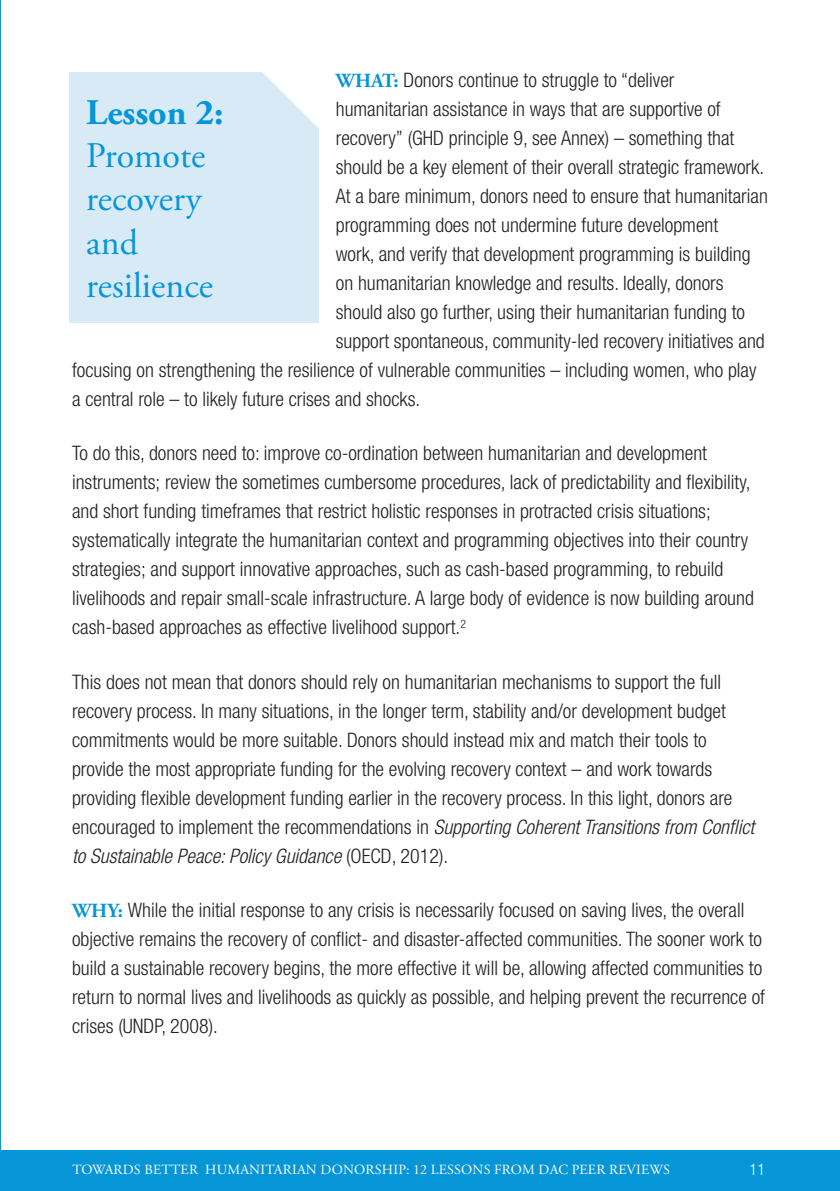
<style>
.page{position:relative;width:840px;height:1191px;background:#fff}
.page>*{position:absolute;margin:0;border:0;box-sizing:border-box;transform-origin:0 0}
.subhead{font:36px/43.2px "Adobe Garamond Pro";color:#0696d7}
.BODY_copy{font:300 condensed 20px/29px "Helvetica Neue LT Std";color:#231f20}
.t1{font:300 condensed 16px "Helvetica Neue LT Std";color:#fff}
.t2{font:14px "Adobe Garamond Pro";letter-spacing:.015em;color:#fff}
.s1{font-family:"Adobe Garamond Pro";font-weight:700;font-stretch:normal;color:#0696d7}
.s2{font-style:italic}
.s3{font-weight:700}
</style>
<div class="page">
<hr style="left:0;top:1150px;width:2px;height:41px;background:#0696d7">
<div style="left:1px;top:1150px;width:838px;height:41px;background:#0696d7"></div>
<hr style="left:0;top:0;width:1px;height:1157px;background:#0696d7">
<div style="left:69px;top:72px;width:249px;height:251px;background:#d9eaf7"></div>
<svg style="left:263px;top:72px;width:56px;height:70px"></svg>
<p class="BODY_copy" style="left:335px;top:65px;width:340px"><span class="s1">WHAT:</span> Donors continue to struggle to “deliver</p>
<p class="BODY_copy" style="left:335px;top:94px;width:386px">humanitarian assistance in ways that are supportive of</p>
<p class="BODY_copy" style="left:335px;top:123px;width:400px">recovery” (GHD principle 9, see Annex) – something that</p>
<p class="BODY_copy" style="left:335px;top:152px;width:429px">should be a key element of their overall strategic framework.</p>
<p class="BODY_copy" style="left:335px;top:181px;width:433px">At a bare minimum, donors need to ensure that humanitarian</p>
<p class="BODY_copy" style="left:335px;top:210px;width:384px">programming does not undermine future development</p>
<p class="BODY_copy" style="left:335px;top:239px;width:416px">work, and verify that development programming is building</p>
<p class="BODY_copy" style="left:335px;top:268px;width:389px">on humanitarian knowledge and results. Ideally, donors</p>
<p class="BODY_copy" style="left:335px;top:297px;width:410px">should also go further, using their humanitarian funding to</p>
<p class="BODY_copy" style="left:335px;top:326px;width:430px">support spontaneous, community-led recovery initiatives and</p>
<p class="BODY_copy" style="left:72px;top:355px;width:685px">focusing on strengthening the resilience of vulnerable communities – including women, who play</p>
<p class="BODY_copy" style="left:72px;top:384px;width:349px">a central role – to likely future crises and shocks.</p>
<p class="BODY_copy" style="left:72px;top:438px;width:683px">To do this, donors need to: improve co-ordination between humanitarian and development instruments; review the sometimes cumbersome procedures, lack of predictability and flexibility, and short funding timeframes that restrict holistic responses in protracted crisis situations; systematically integrate the humanitarian context and programming objectives into their country strategies; and support innovative approaches, such as cash-based programming, to rebuild livelihoods and repair small-scale infrastructure. A large body of evidence is now building around cash-based approaches as effective livelihood support.<sup>2</sup></p>
<p class="BODY_copy" style="left:72px;top:667px;width:683px">This does not mean that donors should rely on humanitarian mechanisms to support the full recovery process. In many situations, in the longer term, stability and/or development budget commitments would be more suitable. Donors should instead mix and match their tools to provide the most appropriate funding for the evolving recovery context – and work towards providing flexible development funding earlier in the recovery process. In this light, donors are encouraged to implement the recommendations in <span class="s2">Supporting Coherent Transitions from Conflict to Sustainable Peace: Policy Guidance</span> (OECD, 2012).</p>
<p class="BODY_copy" style="left:72px;top:895px;width:694px"><span class="s1">WHY:</span> While the initial response to any crisis is necessarily focused on saving lives, the overall objective remains the recovery of conflict- and disaster-affected communities. The sooner work to build a sustainable recovery begins, the more effective it will be, allowing affected communities to return to normal lives and livelihoods as quickly as possible, and helping prevent the recurrence of crises (UNDP, 2008).</p>
<p class="subhead" style="left:86px;top:92px;width:139px"><span class="s3">Lesson 2:<br></span>Promote recovery and resilience</p>
<p class="t2" style="left:72px;top:1161px;width:598px">TOWARDS BETTER HUMANITARIAN DONORSHIP: 12 LESSONS FROM DAC PEER REVIEWS</p>
<p class="t1" style="left:749px;top:1159px;width:17px">11</p>
</div>
